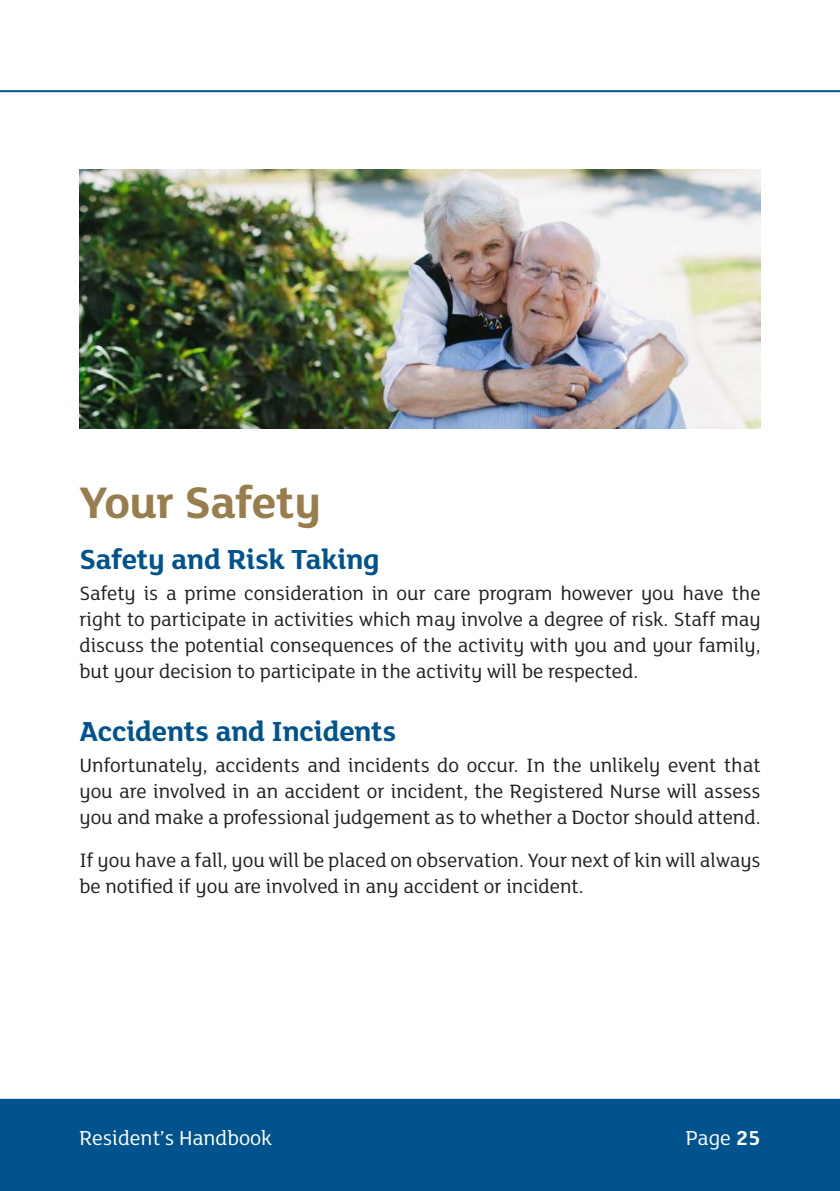
<style>
.page{position:relative;width:840px;height:1191px;background:#fff}
.page>*{position:absolute;margin:0;border:0;box-sizing:border-box;transform-origin:0 0}
.Heads{font:700 48px "FS Lola";letter-spacing:-.01em;color:#997e4d}
.Sub_Heads{font:700 30px "FS Lola";letter-spacing:-.01em;color:#00538d}
.t1{font:22px "FS Lola";color:#fff}
.Body{font:21px/26px "FS Lola";color:#231f20;text-align:justify}
.s1{font-weight:700}
</style>
<div class="page">
<div style="left:0;top:1099px;width:839px;height:92px;background:#00538d"></div>
<hr style="left:0;top:90px;width:839px;height:2px;background:#00538d">
<hr style="left:0;top:1098px;width:839px;height:2px;background:#00538d">
<img style="left:79px;top:169px;width:681px;height:260px">
<p class="Heads" style="left:79px;top:469px;width:243px">Your Safety</p>
<p class="Sub_Heads" style="left:79px;top:538px;width:301px">Safety and Risk Taking</p>
<p class="Body" style="left:79px;top:580px;width:682px">Safety is a prime consideration in our care program however you have the right to participate in activities which may involve a degree of risk. Staff may discuss the potential consequences of the activity with you and your family, but your decision to participate in the activity will be respected.</p>
<p class="Sub_Heads" style="left:79px;top:710px;width:318px">Accidents and Incidents</p>
<p class="Body" style="left:79px;top:751px;width:682px">Unfortunately, accidents and incidents do occur. In the unlikely event that you are involved in an accident or incident, the Registered Nurse will assess you and make a professional judgement as to whether a Doctor should attend.</p>
<p class="Body" style="left:79px;top:846px;width:682px">If you have a fall, you will be placed on observation. Your next of kin will always be notified if you are involved in any accident or incident.</p>
<p class="t1" style="left:79px;top:1123px;width:194px">Resident’s Handbook</p>
<p class="t1" style="left:685px;top:1123px;width:76px">Page <span class="s1">25</span></p>
</div>
